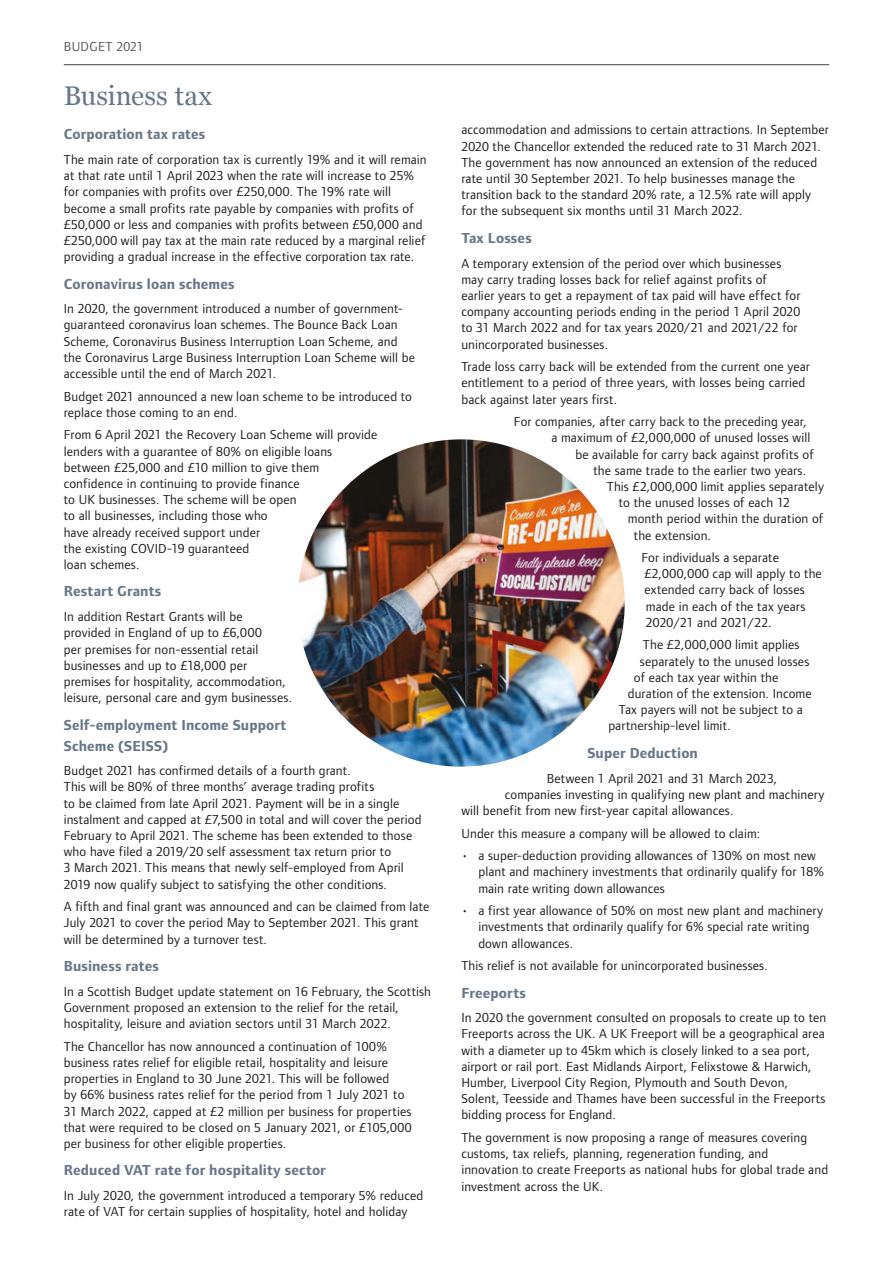
<style>
.page{position:relative;width:893px;height:1263px;background:#fff}
.page>*{position:absolute;margin:0;border:0;box-sizing:border-box;transform-origin:0 0}
.t1{font:27px "Georgia";color:#677787}
.t2{font:700 15px/21px "Foundry Form Sans";letter-spacing:.01em;color:#677787}
.t3{font:13.5px/16.2px "Foundry Form Sans";letter-spacing:.01em;color:#1d1d1b}
.t4{font:13.5px "Foundry Form Sans";letter-spacing:.025em;color:#575756}
</style>
<div class="page">
<hr style="left:64px;top:64px;width:765px;height:1px;background:#575756">
<img style="left:297px;top:439px;width:328px;height:328px;border-radius:164px">
<p class="t4" style="left:64px;top:39px;width:81px">BUDGET 2021</p>
<h1 class="t1" style="left:64px;top:76px;width:150px">Business tax</h1>
<p class="t2" style="left:64px;top:124px;width:143px">Corporation tax rates</p>
<p class="t3" style="left:64px;top:151px;width:364px">The main rate of corporation tax is currently 19% and it will remain at that rate until 1 April 2023 when the rate will increase to 25% for companies with profits over £250,000. The 19% rate will become a small profits rate payable by companies with profits of £50,000 or less and companies with profits between £50,000 and £250,000 will pay tax at the main rate reduced by a marginal relief providing a gradual increase in the effective corporation tax rate.</p>
<p class="t2" style="left:64px;top:273px;width:172px">Coronavirus loan schemes</p>
<p class="t3" style="left:64px;top:300px;width:353px">In 2020, the government introduced a number of government&shy;guaranteed coronavirus loan schemes. The Bounce Back Loan Scheme, Coronavirus Business Interruption Loan Scheme, and the Coronavirus Large Business Interruption Loan Scheme will be accessible until the end of March 2021.</p>
<p class="t3" style="left:64px;top:388px;width:350px">Budget 2021 announced a new loan scheme to be introduced to replace those coming to an end.</p>
<p class="t3" style="left:64px;top:427px;width:315px">From 6 April 2021 the Recovery Loan Scheme will provide lenders with a guarantee of 80% on eligible loans between £25,000 and £10 million to give them confidence in continuing to provide finance<br>to UK businesses. The scheme will be open<br>to all businesses, including those who<br>have already received support under<br>the existing COVID-19 guaranteed<br>loan schemes.</p>
<p class="t2" style="left:64px;top:581px;width:99px">Restart Grants</p>
<p class="t3" style="left:64px;top:608px;width:230px">In addition Restart Grants will be provided in England of up to £6,000<br>per premises for non-essential retail businesses and up to £18,000 per premises for hospitality, accommodation, leisure, personal care and gym businesses.</p>
<p class="t2" style="left:64px;top:714px;width:224px">Self-employment Income Support<br>Scheme (SEISS)</p>
<p class="t3" style="left:64px;top:762px;width:359px">Budget 2021 has confirmed details of a fourth grant.<br>This will be 80% of three months’ average trading profits<br>to be claimed from late April 2021. Payment will be in a single instalment and capped at £7,500 in total and will cover the period February to April 2021. The scheme has been extended to those who have filed a 2019/20 self assessment tax return prior to<br>3 March 2021. This means that newly self-employed from April 2019 now qualify subject to satisfying the other conditions.</p>
<p class="t3" style="left:64px;top:898px;width:367px">A fifth and final grant was announced and can be claimed from late<br>July 2021 to cover the period May to September 2021. This grant will be determined by a turnover test.</p>
<p class="t2" style="left:64px;top:955px;width:97px">Business rates</p>
<p class="t3" style="left:64px;top:983px;width:369px">In a Scottish Budget update statement on 16 February, the Scottish<br>Government proposed an extension to the relief for the retail, hospitality, leisure and aviation sectors until 31 March 2022.</p>
<p class="t3" style="left:64px;top:1038px;width:349px">The Chancellor has now announced a continuation of 100% business rates relief for eligible retail, hospitality and leisure properties in England to 30 June 2021. This will be followed<br>by 66% business rates relief for the period from 1 July 2021 to 31 March 2022, capped at £2 million per business for properties that were required to be closed on 5 January 2021, or £105,000 per business for other eligible properties.</p>
<p class="t2" style="left:64px;top:1160px;width:264px">Reduced VAT rate for hospitality sector</p>
<p class="t3" style="left:64px;top:1187px;width:361px">In July 2020, the government introduced a temporary 5% reduced rate of VAT for certain supplies of hospitality, hotel and holiday</p>
<p class="t3" style="left:461px;top:122px;width:369px">accommodation and admissions to certain attractions. In September 2020 the Chancellor extended the reduced rate to 31 March 2021.<br>The government has now announced an extension of the reduced rate until 30 September 2021. To help businesses manage the transition back to the standard 20% rate, a 12.5% rate will apply for the subsequent six months until 31 March 2022.</p>
<p class="t2" style="left:461px;top:227px;width:72px">Tax Losses</p>
<p class="t3" style="left:461px;top:255px;width:341px">A temporary extension of the period over which businesses may carry trading losses back for relief against profits of earlier years to get a repayment of tax paid will have effect for company accounting periods ending in the period 1 April 2020 to 31 March 2022 and for tax years 2020/21 and 2021/22 for unincorporated businesses.</p>
<p class="t3" style="left:461px;top:358px;width:350px">Trade loss carry back will be extended from the current one year entitlement to a period of three years, with losses being carried back against later years first.</p>
<p class="t3" style="left:514px;top:413px;width:295px">For companies, after carry back to the preceding year,</p>
<p class="t3" style="left:551px;top:430px;width:260px">a maximum of £2,000,000 of unused losses will</p>
<p class="t3" style="left:575px;top:446px;width:240px">be available for carry back against profits of</p>
<p class="t3" style="left:593px;top:462px;width:214px">the same trade to the earlier two years.</p>
<p class="t3" style="left:607px;top:478px;width:219px">This £2,000,000 limit applies separately</p>
<p class="t3" style="left:619px;top:494px;width:173px">to the unused losses of each 12</p>
<p class="t3" style="left:628px;top:511px;width:197px">month period within the duration of</p>
<p class="t3" style="left:634px;top:527px;width:79px">the extension.</p>
<p class="t3" style="left:641px;top:549px;width:182px">For individuals a separate £2,000,000 cap will apply to the extended carry back of losses made in each of the tax years<br>2020/21 and 2021/22.</p>
<p class="t3" style="left:643px;top:637px;width:158px">The £2,000,000 limit applies</p>
<p class="t3" style="left:640px;top:653px;width:171px">separately to the unused losses</p>
<p class="t3" style="left:634px;top:669px;width:146px">of each tax year within the</p>
<p class="t3" style="left:628px;top:685px;width:185px">duration of the extension. Income</p>
<p class="t3" style="left:619px;top:701px;width:186px">Tax payers will not be subject to a</p>
<p class="t3" style="left:608px;top:718px;width:124px">partnership-level limit.</p>
<p class="t2" style="left:587px;top:742px;width:112px">Super Deduction</p>
<p class="t3" style="left:547px;top:770px;width:232px">Between 1 April 2021 and 31 March 2023,</p>
<p class="t3" style="left:505px;top:786px;width:321px">companies investing in qualifying new plant and machinery</p>
<p class="t3" style="left:461px;top:802px;width:274px">will benefit from new first-year capital allowances.</p>
<p class="t3" style="left:461px;top:825px;width:300px">Under this measure a company will be allowed to claim:</p>
<p class="t3" style="left:478px;top:847px;width:347px;text-indent:-17px">• a super-deduction providing allowances of 130% on most new plant and machinery investments that ordinarily qualify for 18% main rate writing down allowances</p>
<p class="t3" style="left:478px;top:902px;width:346px;text-indent:-17px">• a first year allowance of 50% on most new plant and machinery investments that ordinarily qualify for 6% special rate writing down allowances.</p>
<p class="t3" style="left:461px;top:957px;width:308px">This relief is not available for unincorporated businesses.</p>
<p class="t2" style="left:461px;top:982px;width:66px">Freeports</p>
<p class="t3" style="left:461px;top:1009px;width:366px">In 2020 the government consulted on proposals to create up to ten Freeports across the UK. A UK Freeport will be a geographical area with a diameter up to 45km which is closely linked to a sea port, airport or rail port. East Midlands Airport, Felixstowe &amp; Harwich, Humber, Liverpool City Region, Plymouth and South Devon, Solent, Teesside and Thames have been successful in the Freeports bidding process for England.</p>
<p class="t3" style="left:461px;top:1129px;width:368px">The government is now proposing a range of measures covering customs, tax reliefs, planning, regeneration funding, and innovation to create Freeports as national hubs for global trade and investment across the UK.</p>
</div>
